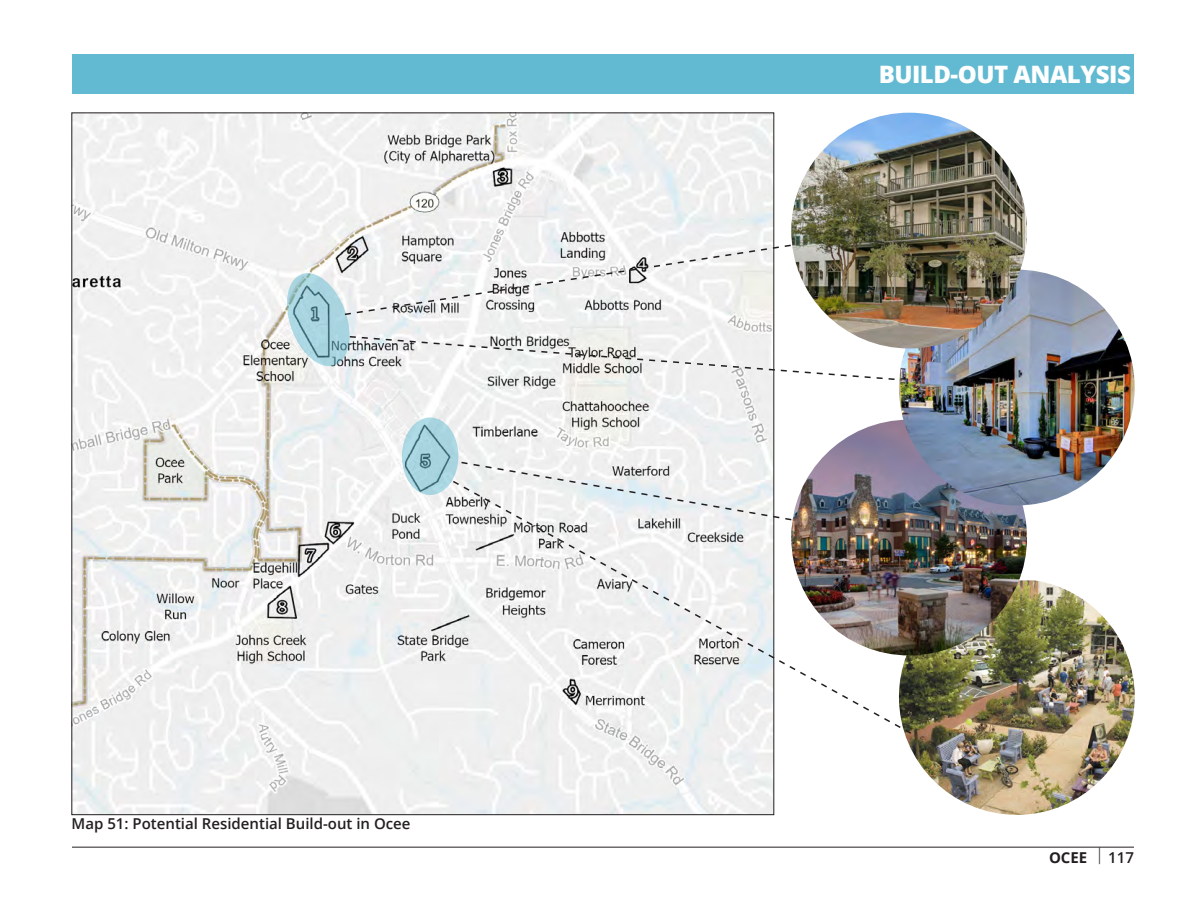
<style>
.page{position:relative;width:1188px;height:918px;background:#fff}
.page>*{position:absolute;margin:0;border:0;box-sizing:border-box;transform-origin:0 0}
.t1{font:800 24px "Open Sans";letter-spacing:-.02em;color:#fff}
.t2{font:600 15px "Open Sans";color:#231f20}
.t3{font:700 15px "Open Sans";color:#231f20}
.s1{font-weight:600}
</style>
<div class="page">
<hr style="left:72px;top:847px;width:1062px;height:1px;background:#231f20">
<img style="left:74px;top:115px;width:698px;height:698px">
<img style="left:905px;top:580px;width:230px;height:235px">
<div style="left:72px;top:54px;width:1062px;height:40px;background:#61bad1"></div>
<img style="left:791px;top:420px;width:236px;height:235px;border-radius:118px">
<img style="left:899px;top:270px;width:236px;height:235px;border-radius:118px">
<img style="left:791px;top:113px;width:236px;height:235px;border-radius:118px">
<svg style="left:402px;top:418px;width:56px;height:77px;background:#9dcad5"></svg>
<svg style="left:283px;top:244px;width:613px;height:137px"></svg>
<img style="left:451px;top:479px;width:462px;height:256px">
<svg style="left:460px;top:461px;width:333px;height:60px"></svg>
<p class="t2" style="left:72px;top:814px;width:340px">Map 51: Potential Residential Build-out in Ocee</p>
<p class="t1" style="left:879px;top:56px;width:254px">BUILD-OUT ANALYSIS</p>
<p class="t3" style="left:1049px;top:846px;width:86px">OCEE <sup>|</sup> <span class="s1">117</span></p>
</div>
